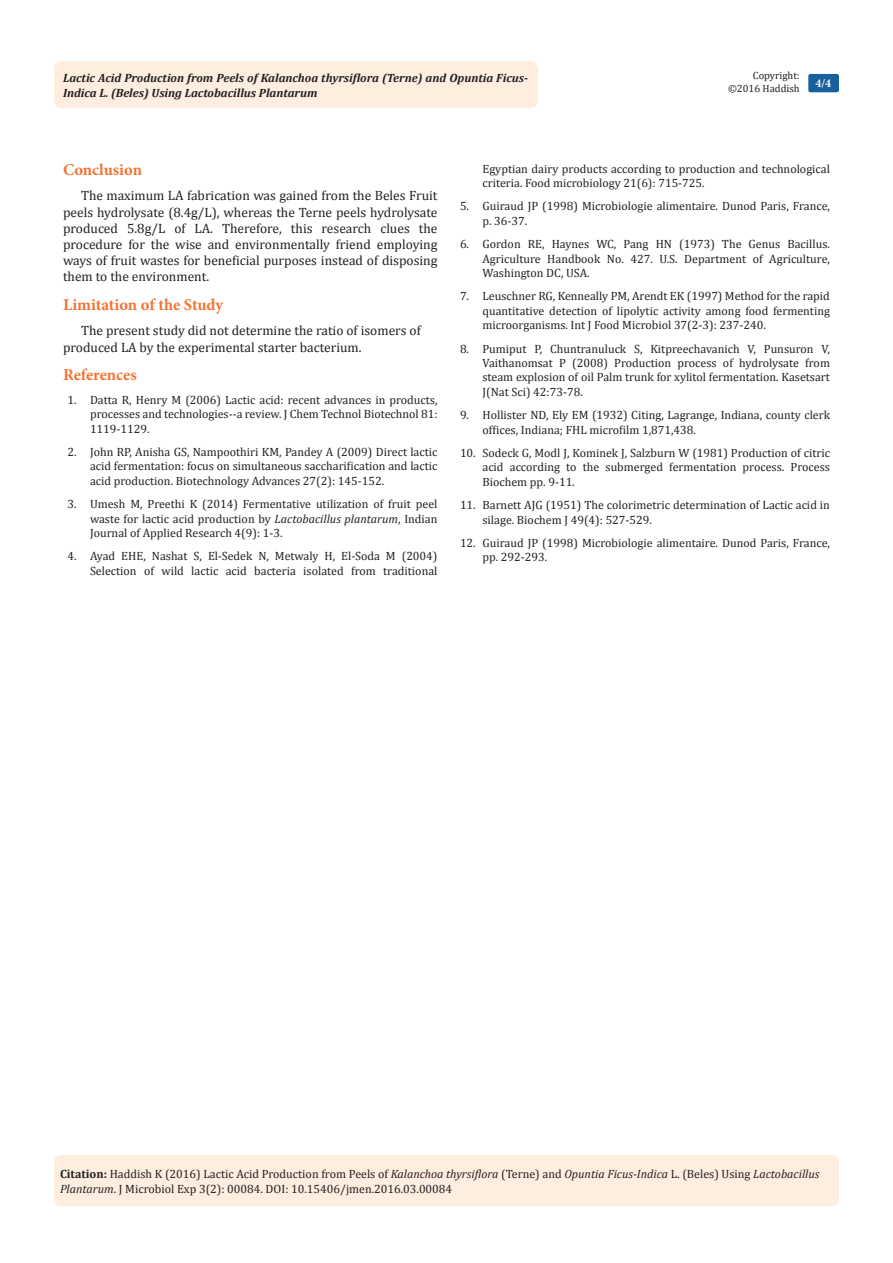
<style>
.page{position:relative;width:893px;height:1263px;background:#fff}
.page>*{position:absolute;margin:0;border:0;box-sizing:border-box;transform-origin:0 0}
.List_Paragraph{font:700 16.5px "Minion Pro";color:#f37331}
.List_Paragraph-2{font:13.5px/16.2px "Cambria";color:#231f20;text-align:justify}
.t1{font:12px/14.4px "Cambria";color:#231f20;text-align:justify}
.t2{font:italic 700 12px/14.4px "Cambria";color:#231f20}
.t3{font:700 12px "Minion Pro";color:#fff}
.t4{font:10.5px/12.6px "Cambria";color:#231f20;text-align:right}
.s1{font-style:italic}
.s2{font-weight:700}
</style>
<div class="page">
<div style="left:54px;top:61px;width:484px;height:47px;background:#feeee0;border-radius:8px"></div>
<div style="left:808px;top:74px;width:31px;height:18px;background:#18609d;border-radius:2px"></div>
<div style="left:54px;top:1155px;width:785px;height:51px;background:#feeee0;border-radius:7px"></div>
<p class="t4" style="left:728px;top:69px;width:73px">Copyright: ©2016 Haddish</p>
<p class="t2" style="left:63px;top:70px;width:466px">Lactic Acid Production from Peels of Kalanchoa thyrsiflora (Terne) and Opuntia Ficus-<br>Indica L. (Beles) Using Lactobacillus Plantarum</p>
<p class="t3" style="left:815px;top:75px;width:17px">4/4</p>
<p class="List_Paragraph" style="left:63px;top:158px;width:81px">Conclusion</p>
<p class="List_Paragraph-2" style="left:63px;top:188px;width:376px;text-indent:18px">The maximum LA fabrication was gained from the Beles Fruit peels hydrolysate (8.4g/L), whereas the Terne peels hydrolysate produced 5.8g/L of LA. Therefore, this research clues the procedure for the wise and environmentally friend employing ways of fruit wastes for beneficial purposes instead of disposing them to the environment.</p>
<p class="List_Paragraph" style="left:63px;top:293px;width:162px">Limitation of the Study</p>
<p class="List_Paragraph-2" style="left:63px;top:323px;width:359px;text-indent:18px">The present study did not determine the ratio of isomers of produced LA by the experimental starter bacterium.</p>
<p class="List_Paragraph" style="left:63px;top:363px;width:75px">References</p>
<p class="t1" style="left:90px;top:392px;width:349px;text-indent:-22px">1. Datta R, Henry M (2006) Lactic acid: recent advances in products, processes and technologies--a review. J Chem Technol Biotechnol 81:<br>1119-1129.</p>
<p class="t1" style="left:90px;top:445px;width:349px;text-indent:-22px">2. John RP, Anisha GS, Nampoothiri KM, Pandey A (2009) Direct lactic acid fermentation: focus on simultaneous saccharification and lactic acid production. Biotechnology Advances 27(2): 145-152.</p>
<p class="t1" style="left:90px;top:497px;width:349px;text-indent:-22px">3. Umesh M, Preethi K (2014) Fermentative utilization of fruit peel waste for lactic acid production by <span class="s1">Lactobacillus plantarum</span>, Indian Journal of Applied Research 4(9): 1-3.</p>
<p class="t1" style="left:68px;top:549px;width:371px;text-align:right">4. Ayad EHE, Nashat S, El-Sedek N, Metwaly H, El-Soda M (2004)<br>Selection of wild lactic acid bacteria isolated from traditional</p>
<p class="t1" style="left:482px;top:161px;width:349px">Egyptian dairy products according to production and technological criteria. Food microbiology 21(6): 715-725.</p>
<p class="t1" style="left:482px;top:199px;width:349px;text-indent:-22px">5. Guiraud JP (1998) Microbiologie alimentaire. Dunod Paris, France, p. 36-37.</p>
<p class="t1" style="left:482px;top:237px;width:349px;text-indent:-22px">6. Gordon RE, Haynes WC, Pang HN (1973) The Genus Bacillus.<br>Agriculture Handbook No. 427. U.S. Department of Agriculture, Washington DC, USA.</p>
<p class="t1" style="left:482px;top:289px;width:349px;text-indent:-22px">7. Leuschner RG, Kenneally PM, Arendt EK (1997) Method for the rapid quantitative detection of lipolytic activity among food fermenting microorganisms. Int J Food Microbiol 37(2-3): 237-240.</p>
<p class="t1" style="left:482px;top:341px;width:349px;text-indent:-22px">8. Pumiput P, Chuntranuluck S, Kitpreechavanich V, Punsuron V, Vaithanomsat P (2008) Production process of hydrolysate from steam explosion of oil Palm trunk for xylitol fermentation. Kasetsart J(Nat Sci) 42:73-78.</p>
<p class="t1" style="left:482px;top:408px;width:349px;text-indent:-22px">9. Hollister ND, Ely EM (1932) Citing, Lagrange, Indiana, county clerk offices, Indiana; FHL microfilm 1,871,438.</p>
<p class="t1" style="left:482px;top:446px;width:349px;text-indent:-22px">10. Sodeck G, Modl J, Kominek J, Salzburn W (1981) Production of citric acid according to the submerged fermentation process. Process Biochem pp. 9-11.</p>
<p class="t1" style="left:482px;top:498px;width:349px;text-indent:-22px">11. Barnett AJG (1951) The colorimetric determination of Lactic acid in silage. Biochem J 49(4): 527-529.</p>
<p class="t1" style="left:482px;top:536px;width:349px;text-indent:-22px">12. Guiraud JP (1998) Microbiologie alimentaire. Dunod Paris, France, pp. 292-293.</p>
<p class="t1" style="left:60px;top:1167px;width:761px"><span class="s2">Citation:</span> Haddish K (2016) Lactic Acid Production from Peels of <span class="s1">Kalanchoa thyrsiflora</span> (Terne) and <span class="s1">Opuntia Ficus-Indica</span> L. (Beles) Using <span class="s1">Lactobacillus<br>Plantarum</span>. J Microbiol Exp 3(2): 00084. DOI: 10.15406/jmen.2016.03.00084</p>
</div>
